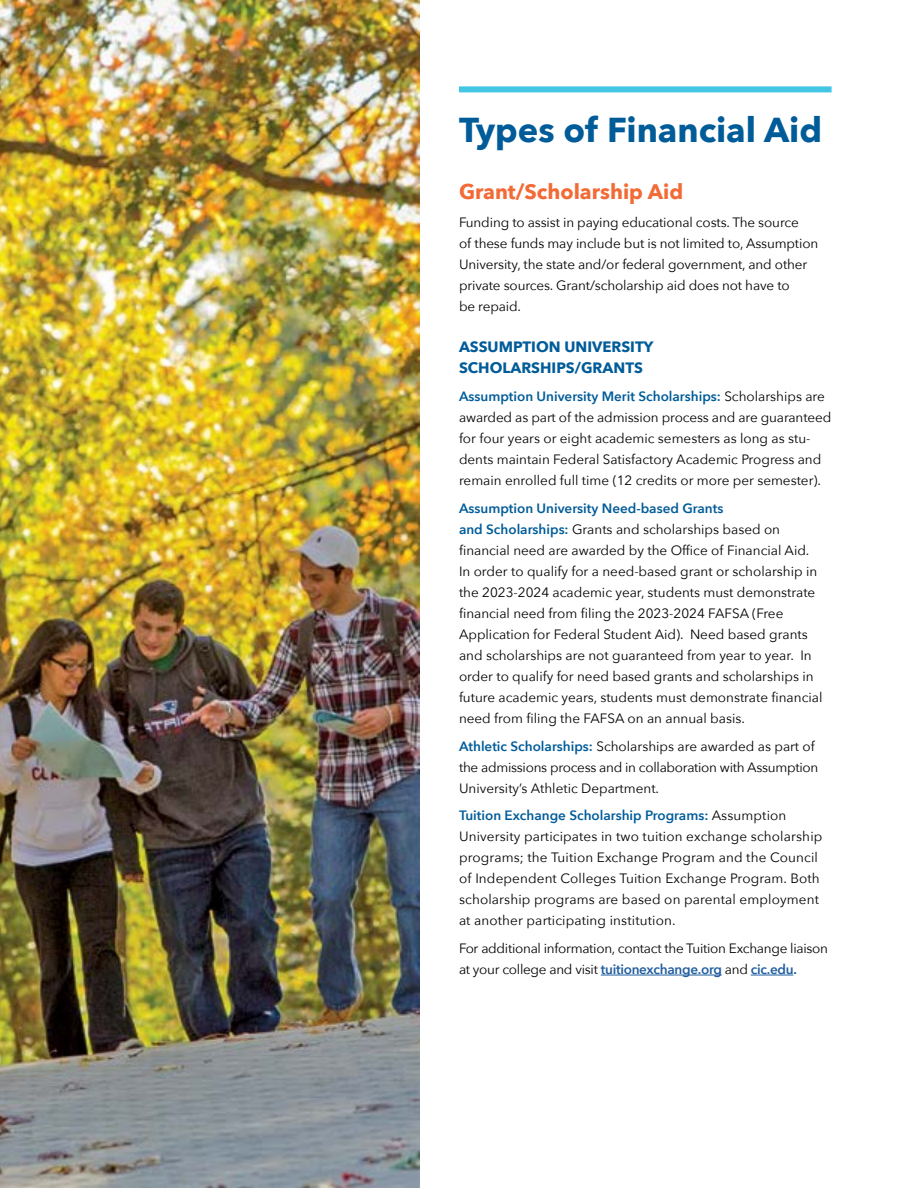
<style>
.page{position:relative;width:918px;height:1188px;background:#fff}
.page>*{position:absolute;margin:0;border:0;box-sizing:border-box;transform-origin:0 0}
.t1{font:700 34.5px "Avenir Next";color:#005c99}
.t2{font:700 21px "Avenir Next";color:#f26a36}
.t3{font:700 15px/21px "Avenir Next";color:#005c99}
.t4{font:13.5px/21px "Avenir Next";color:#000}
.t5{font:13.5px/21px "Avenir Next";letter-spacing:-.02em;color:#000}
.s1{font-weight:600;color:#005c99}
.s2{font-weight:600;color:#215e9e}
</style>
<div class="page">
<hr style="left:601px;top:975px;width:121px;height:1px;background:#215e9e">
<hr style="left:751px;top:975px;width:42px;height:1px;background:#215e9e">
<img style="left:0;top:0;width:419px;height:1188px">
<div style="left:459px;top:86px;width:373px;height:6px;background:#43c5e4"></div>
<h1 class="t1" style="left:459px;top:100px;width:365px">Types of Financial Aid</h1>
<h2 class="t2" style="left:459px;top:174px;width:226px">Grant/Scholarship Aid</h2>
<p class="t4" style="left:459px;top:211px;width:361px">Funding to assist in paying educational costs. The source<br>of these funds may include but is not limited to, Assumption University, the state and/or federal government, and other private sources. Grant/scholarship aid does not have to<br>be repaid.</p>
<p class="t3" style="left:459px;top:336px;width:196px">ASSUMPTION UNIVERSITY<br>SCHOLARSHIPS/GRANTS</p>
<p class="t4" style="left:459px;top:385px;width:374px"><span class="s1">Assumption University Merit Scholarships:</span> Scholarships are awarded as part of the admission process and are guaranteed for four years or eight academic semesters as long as stu&shy;dents maintain Federal Satisfactory Academic Progress and remain enrolled full time (12 credits or more per semester).</p>
<p class="t4" style="left:459px;top:497px;width:365px"><span class="s1">Assumption University Need-based Grants<br>and Scholarships:</span> Grants and scholarships based on financial need are awarded by the Office of Financial Aid.<br>In order to qualify for a need-based grant or scholarship in the 2023-2024 academic year, students must demonstrate financial need from filing the 2023-2024 FAFSA (Free Application for Federal Student Aid). Need based grants and scholarships are not guaranteed from year to year. In order to qualify for need based grants and scholarships in future academic years, students must demonstrate financial need from filing the FAFSA on an annual basis.</p>
<p class="t4" style="left:459px;top:735px;width:361px"><span class="s1">Athletic Scholarships:</span> Scholarships are awarded as part of the admissions process and in collaboration with Assumption<br>University’s Athletic Department.</p>
<p class="t4" style="left:459px;top:805px;width:365px"><span class="s1">Tuition Exchange Scholarship Programs:</span> Assumption University participates in two tuition exchange scholarship programs; the Tuition Exchange Program and the Council of Independent Colleges Tuition Exchange Program. Both scholarship programs are based on parental employment at another participating institution.</p>
<p class="t5" style="left:459px;top:937px;width:371px">For additional information, contact the Tuition Exchange liaison at your college and visit <span class="s2">tuitionexchange.org</span> and <span class="s2">cic.edu</span><span class="s1">.</span></p>
</div>
